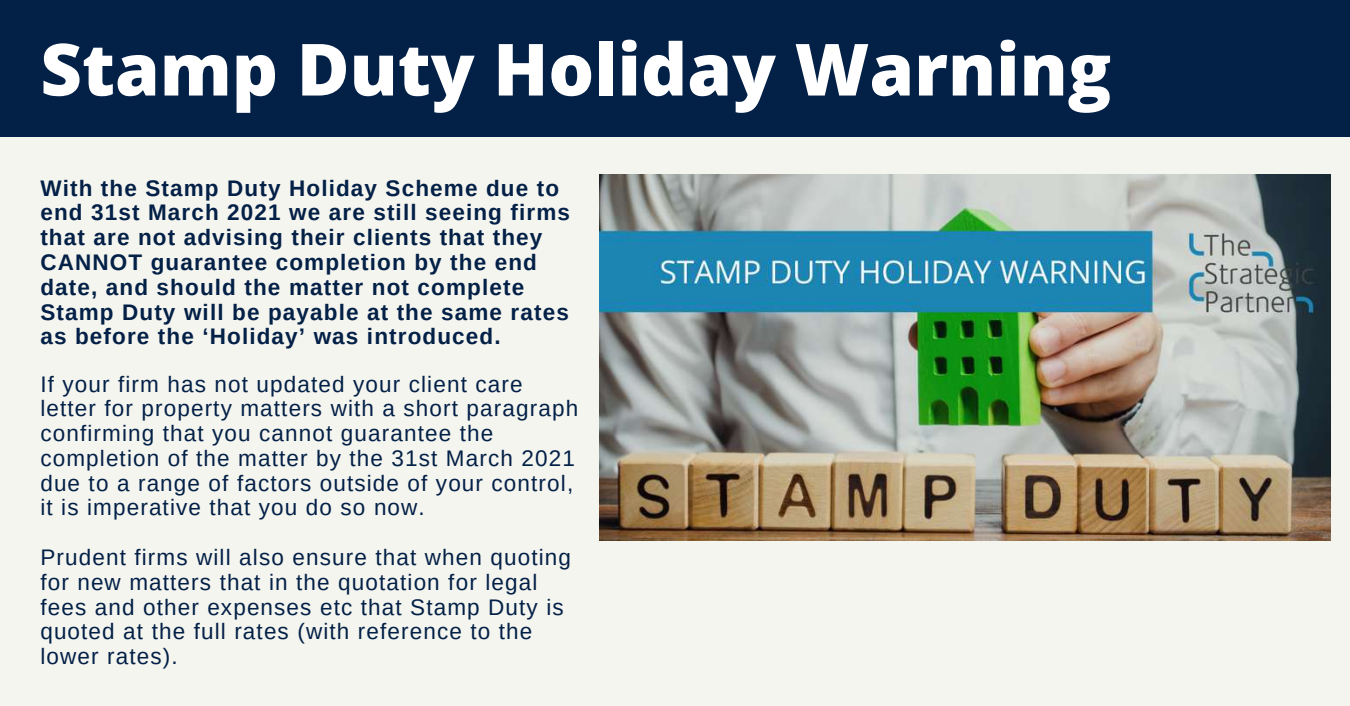
<style>
.page{position:relative;width:1350px;height:706px;background:#fff}
.page>*{position:absolute;margin:0;border:0;box-sizing:border-box;transform-origin:0 0}
.t1{font:800 72px "Open Sans";color:#fff}
.t2{font:22.5px/24.8px "Arimo";letter-spacing:.05em;color:#032047}
.t3{font:700 22.5px/24.8px "Arimo";letter-spacing:.05em;color:#032047}
</style>
<div class="page">
<div style="left:0;top:0;width:1350px;height:705px;background:#f5f5ef"></div>
<div style="left:0;top:0;width:1350px;height:136px;background:#032047"></div>
<img style="left:600px;top:174px;width:731px;height:366px">
<h1 class="t1" style="left:40px;top:19px;width:1072px">Stamp Duty Holiday Warning</h1>
<p class="t3" style="left:40px;top:175px;width:531px">With the Stamp Duty Holiday Scheme due to end 31st March 2021 we are still seeing firms that are not advising their clients that they CANNOT guarantee completion by the end date, and should the matter not complete Stamp Duty will be payable at the same rates as before the ‘Holiday’ was introduced.</p>
<p class="t2" style="left:40px;top:371px;width:539px">If your firm has not updated your client care letter for property matters with a short paragraph confirming that you cannot guarantee the completion of the matter by the 31st March 2021 due to a range of factors outside of your control, it is imperative that you do so now.</p>
<p class="t2" style="left:40px;top:544px;width:532px">Prudent firms will also ensure that when quoting for new matters that in the quotation for legal fees and other expenses etc that Stamp Duty is quoted at the full rates (with reference to the lower rates).</p>
</div>
